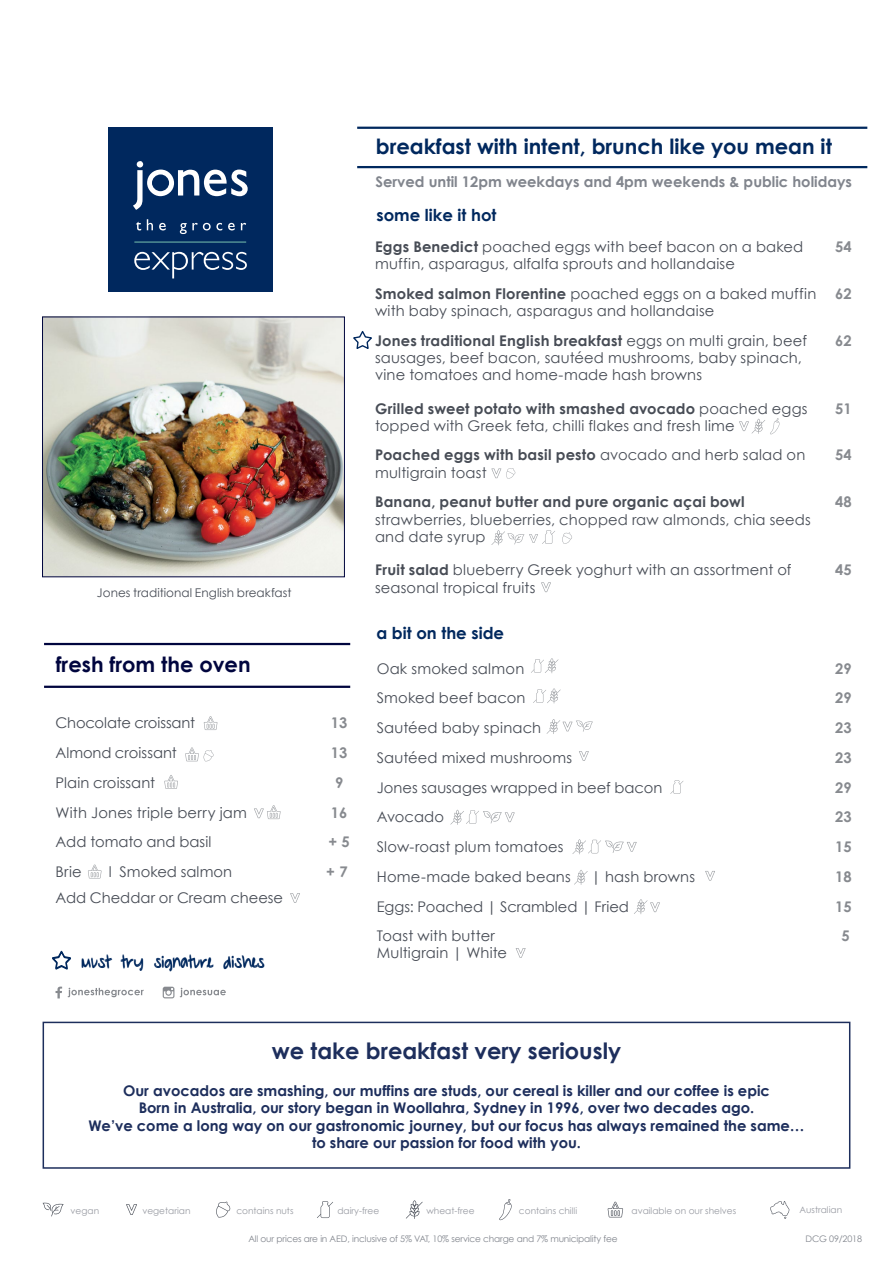
<style>
.page{position:relative;width:893px;height:1263px;background:#fff}
.page>*{position:absolute;margin:0;border:0;box-sizing:border-box;transform-origin:0 0}
.t1{font:700 22.5px "Century Gothic";color:#1d2e5c}
.t2{font:700 21px "Century Gothic";color:#00285e}
.t3{font:21px "A Hundred Miles";color:#00285e}
.t4{font:700 21px "Century Gothic";color:#00053e}
.t5{font:700 16.5px "Century Gothic";color:#00285e}
.t6{font:14.7px/17.2px "Century Gothic";letter-spacing:.01em;color:#474c55}
.t7{font:700 14.7px/17.2px "Century Gothic";color:#1d2e5c;text-align:center}
.t8{font:14.7px/17.2px "Century Gothic";letter-spacing:.015em;color:#484d56}
.t9{font:700 14.7px/17.2px "Century Gothic";letter-spacing:.01em;color:#474c55}
.t10{font:700 14.7px "Century Gothic";color:#81858d}
.t11{font:700 14.7px "Century Gothic";letter-spacing:.01em;color:#878a8f}
.t12{font:700 14.7px "Century Gothic";letter-spacing:.015em;color:#484d56}
.t13{font:14.7px "Century Gothic";letter-spacing:-.01em;color:#474c55}
.t14{font:12px "Century Gothic";letter-spacing:.005em;color:#474c55}
.t15{font:9px "Century Gothic";letter-spacing:-.015em;color:#81858d}
.t16{font:9px "Century Gothic";color:#92959d}
.t17{font:9px "Century Gothic";color:#92959c}
.s1{font-weight:700}
.s2{font-weight:400;color:#484d56}
.s3{font-weight:400}
</style>
<div class="page">
<svg style="left:317px;top:1201px;width:16px;height:17px"></svg>
<svg style="left:406px;top:1200px;width:17px;height:19px"></svg>
<svg style="left:126px;top:1204px;width:11px;height:11px"></svg>
<svg style="left:43px;top:1202px;width:21px;height:14px"></svg>
<svg style="left:608px;top:1202px;width:15px;height:15px"></svg>
<svg style="left:216px;top:1201px;width:14px;height:16px"></svg>
<svg style="left:499px;top:1199px;width:13px;height:21px"></svg>
<svg style="left:770px;top:1201px;width:19px;height:18px"></svg>
<hr style="left:357px;top:127px;width:510px;height:2px;background:#00285e">
<hr style="left:357px;top:166px;width:510px;height:2px;background:#00285e">
<div style="left:108px;top:128px;width:164px;height:164px;background:#00285e"></div>
<svg style="left:133px;top:161px;width:115px;height:49px"></svg>
<svg style="left:136px;top:219px;width:110px;height:15px"></svg>
<hr style="left:134px;top:241px;width:112px;height:2px;background:#49858e">
<svg style="left:134px;top:252px;width:113px;height:26px"></svg>
<div style="left:43px;top:1022px;width:807px;height:147px;border:2px solid #1d2e5c"></div>
<hr style="left:44px;top:643px;width:306px;height:2px;background:#00053e">
<hr style="left:44px;top:686px;width:306px;height:2px;background:#00053e">
<svg style="left:670px;top:780px;width:13px;height:14px"></svg>
<svg style="left:574px;top:870px;width:14px;height:15px"></svg>
<svg style="left:572px;top:839px;width:65px;height:15px"></svg>
<svg style="left:579px;top:751px;width:10px;height:10px"></svg>
<svg style="left:634px;top:899px;width:26px;height:15px"></svg>
<svg style="left:705px;top:871px;width:10px;height:10px"></svg>
<svg style="left:531px;top:658px;width:27px;height:15px"></svg>
<svg style="left:450px;top:810px;width:65px;height:15px"></svg>
<svg style="left:533px;top:688px;width:28px;height:15px"></svg>
<svg style="left:547px;top:719px;width:46px;height:15px"></svg>
<svg style="left:516px;top:948px;width:10px;height:10px"></svg>
<svg style="left:185px;top:747px;width:29px;height:14px"></svg>
<svg style="left:204px;top:716px;width:13px;height:14px"></svg>
<svg style="left:164px;top:775px;width:14px;height:14px"></svg>
<svg style="left:88px;top:864px;width:14px;height:14px"></svg>
<svg style="left:254px;top:805px;width:27px;height:14px"></svg>
<svg style="left:290px;top:893px;width:10px;height:10px"></svg>
<img style="left:44px;top:319px;width:299px;height:256px">
<div style="left:42px;top:317px;width:303px;height:260px;border:1px solid #00053d"></div>
<svg style="left:739px;top:418px;width:41px;height:16px"></svg>
<svg style="left:491px;top:530px;width:64px;height:15px"></svg>
<svg style="left:562px;top:532px;width:10px;height:12px"></svg>
<svg style="left:541px;top:582px;width:10px;height:10px"></svg>
<svg style="left:491px;top:468px;width:24px;height:11px"></svg>
<svg style="left:56px;top:986px;width:6px;height:12px"></svg>
<svg style="left:68px;top:988px;width:76px;height:9px"></svg>
<svg style="left:163px;top:987px;width:11px;height:11px"></svg>
<svg style="left:180px;top:988px;width:46px;height:9px"></svg>
<svg style="left:52px;top:950px;width:19px;height:20px"></svg>
<svg style="left:353px;top:331px;width:19px;height:18px"></svg>
<h2 class="t2" style="left:376px;top:133px;width:458px">breakfast with intent, brunch like you mean it</h2>
<p class="t10" style="left:375px;top:172px;width:478px">Served until 12pm weekdays and 4pm weekends &amp; public holidays</p>
<p class="t5" style="left:376px;top:204px;width:122px">some like it hot</p>
<p class="t14" style="left:97px;top:585px;width:196px">Jones traditional English breakfast</p>
<h2 class="t4" style="left:56px;top:651px;width:196px">fresh from the oven</h2>
<p class="t13" style="left:56px;top:714px;width:141px">Chocolate croissant</p>
<p class="t11" style="left:331px;top:714px;width:18px">13</p>
<p class="t6" style="left:56px;top:744px;width:123px">Almond croissant</p>
<p class="t11" style="left:331px;top:743px;width:18px">13</p>
<p class="t6" style="left:56px;top:774px;width:101px">Plain croissant</p>
<p class="t11" style="left:335px;top:773px;width:10px">9</p>
<p class="t6" style="left:56px;top:803px;width:193px">With Jones triple berry jam</p>
<p class="t11" style="left:331px;top:803px;width:18px">16</p>
<p class="t6" style="left:56px;top:833px;width:157px">Add tomato and basil</p>
<p class="t11" style="left:328px;top:833px;width:23px">+ 5</p>
<p class="t6" style="left:56px;top:863px;width:28px">Brie</p>
<p class="t6" style="left:56px;top:859px;width:229px;line-height:25.8px;text-align:center">l Smoked salmon<br>Add Cheddar or Cream cheese</p>
<p class="t11" style="left:326px;top:863px;width:23px">+ 7</p>
<h2 class="t3" style="left:81px;top:949px;width:184px">Must try signature dishes</h2>
<p class="t6" style="left:375px;top:238px;width:430px"><span class="s1">Eggs Benedict</span> poached eggs with beef bacon on a baked muffin, asparagus, alfalfa sprouts and hollandaise</p>
<p class="t11" style="left:835px;top:238px;width:18px">54</p>
<p class="t6" style="left:375px;top:285px;width:443px"><span class="s1">Smoked salmon Florentine</span> poached eggs on a baked muffin with baby spinach, asparagus and hollandaise</p>
<p class="t11" style="left:835px;top:284px;width:18px">62</p>
<p class="t6" style="left:375px;top:331px;width:433px"><span class="s1">Jones traditional English breakfast</span> eggs on multi grain, beef sausages, beef bacon, sautéed mushrooms, baby spinach, vine tomatoes and home-made hash browns</p>
<p class="t11" style="left:835px;top:331px;width:18px">62</p>
<p class="t6" style="left:375px;top:400px;width:434px"><span class="s1">Grilled sweet potato with smashed avocado</span> poached eggs topped with Greek feta, chilli flakes and fresh lime</p>
<p class="t11" style="left:835px;top:399px;width:18px">51</p>
<p class="t9" style="left:375px;top:446px;width:432px">Poached eggs with basil pesto <span class="s2">avocado and herb salad</span> <span class="s3">on multigrain toast</span></p>
<p class="t11" style="left:835px;top:446px;width:18px">54</p>
<p class="t12" style="left:375px;top:493px;width:371px">Banana, peanut butter and pure organic açai bowl</p>
<p class="t8" style="left:375px;top:510px;width:437px">strawberries, blueberries, chopped raw almonds, chia seeds and date syrup</p>
<p class="t11" style="left:835px;top:493px;width:18px">48</p>
<p class="t6" style="left:375px;top:561px;width:418px"><span class="s1">Fruit salad</span> blueberry Greek yoghurt with an assortment of seasonal tropical fruits</p>
<p class="t11" style="left:835px;top:561px;width:18px">45</p>
<p class="t5" style="left:376px;top:623px;width:129px">a bit on the side</p>
<p class="t6" style="left:377px;top:659px;width:149px">Oak smoked salmon</p>
<p class="t11" style="left:835px;top:659px;width:18px">29</p>
<p class="t6" style="left:377px;top:689px;width:150px">Smoked beef bacon</p>
<p class="t11" style="left:835px;top:689px;width:18px">29</p>
<p class="t6" style="left:377px;top:719px;width:166px">Sautéed baby spinach</p>
<p class="t11" style="left:835px;top:718px;width:18px">23</p>
<p class="t6" style="left:377px;top:749px;width:197px">Sautéed mixed mushrooms</p>
<p class="t11" style="left:835px;top:748px;width:18px">23</p>
<p class="t6" style="left:377px;top:778px;width:287px">Jones sausages wrapped in beef bacon</p>
<p class="t11" style="left:835px;top:778px;width:18px">29</p>
<p class="t6" style="left:377px;top:808px;width:69px">Avocado</p>
<p class="t11" style="left:835px;top:808px;width:18px">23</p>
<p class="t6" style="left:377px;top:838px;width:188px">Slow-roast plum tomatoes</p>
<p class="t11" style="left:835px;top:837px;width:18px">15</p>
<p class="t6" style="left:377px;top:868px;width:196px">Home-made baked beans</p>
<p class="t6" style="left:591px;top:868px;width:106px">| hash browns</p>
<p class="t11" style="left:835px;top:867px;width:18px">18</p>
<p class="t6" style="left:377px;top:897px;width:254px">Eggs: Poached | Scrambled | Fried</p>
<p class="t11" style="left:835px;top:897px;width:18px">15</p>
<p class="t6" style="left:377px;top:927px;width:132px">Toast with butter<br>Multigrain | White</p>
<p class="t11" style="left:841px;top:927px;width:10px">5</p>
<h1 class="t1" style="left:272px;top:1037px;width:351px">we take breakfast very seriously</h1>
<p class="t7" style="left:88px;top:1082px;width:718px">Our avocados are smashing, our muffins are studs, our cereal is killer and our coffee is epic<br>Born in Australia, our story began in Woollahra, Sydney in 1996, over two decades ago.<br>We’ve come a long way on our gastronomic journey, but our focus has always remained the same… to share our passion for food with you.</p>
<p class="t16" style="left:71px;top:1205px;width:30px">vegan</p>
<p class="t16" style="left:142px;top:1205px;width:50px">vegetarian</p>
<p class="t17" style="left:236px;top:1205px;width:59px">contains nuts</p>
<p class="t16" style="left:337px;top:1205px;width:43px">dairy-free</p>
<p class="t16" style="left:426px;top:1205px;width:50px">wheat-free</p>
<p class="t16" style="left:519px;top:1205px;width:60px">contains chilli</p>
<p class="t16" style="left:632px;top:1205px;width:106px">available on our shelves</p>
<p class="t16" style="left:799px;top:1204px;width:44px">Australian</p>
<p class="t15" style="left:248px;top:1233px;width:371px">All our prices are in AED, inclusive of 5% VAT, 10% service charge and 7% municipality fee</p>
<p class="t15" style="left:805px;top:1233px;width:58px">DCG 09/2018</p>
</div>
